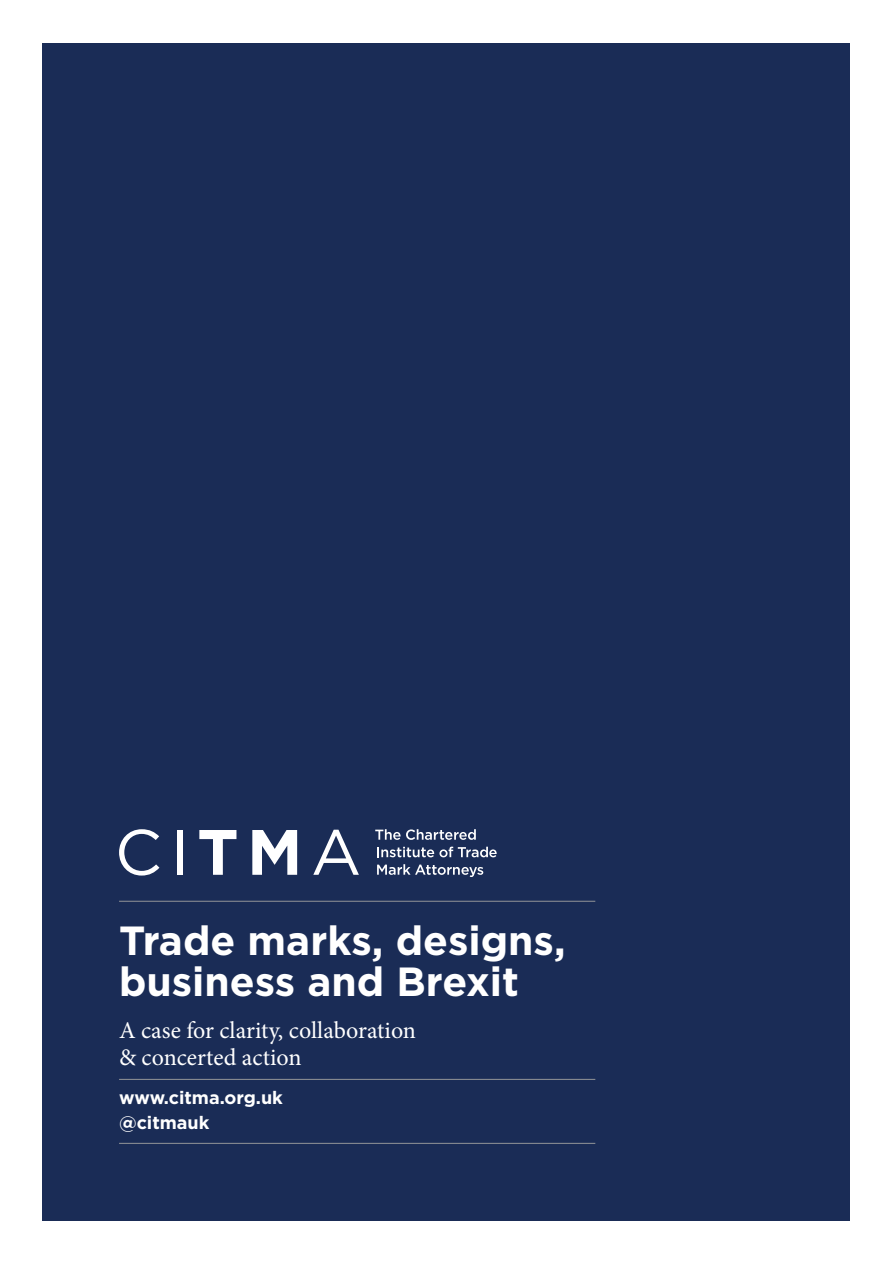
<style>
.page{position:relative;width:893px;height:1263px;background:#fff}
.page>*{position:absolute;margin:0;border:0;box-sizing:border-box;transform-origin:0 0}
.t1{font:700 40.65px/40.7px "Gotham";color:#fff}
.t2{font:24px/27px "Minion Pro";color:#fff}
.t3{font:700 18px/25.5px "Gotham";color:#fff}
</style>
<div class="page">
<div style="left:43px;top:43px;width:807px;height:1177px;background:#1a2c56"></div>
<hr style="left:119px;top:901px;width:476px;height:1px;background:#939598">
<hr style="left:119px;top:1079px;width:476px;height:1px;background:#939598">
<hr style="left:119px;top:1143px;width:476px;height:1px;background:#939598">
<svg style="left:119px;top:829px;width:40px;height:46px"></svg>
<div style="left:177px;top:830px;width:5px;height:45px;background:#fff"></div>
<svg style="left:199px;top:830px;width:37px;height:45px"></svg>
<svg style="left:252px;top:830px;width:45px;height:45px"></svg>
<svg style="left:313px;top:830px;width:46px;height:45px"></svg>
<svg style="left:375px;top:829px;width:101px;height:11px"></svg>
<svg style="left:377px;top:847px;width:120px;height:10px"></svg>
<svg style="left:377px;top:864px;width:106px;height:13px"></svg>
<p class="t1" style="left:119px;top:919px;width:448px">Trade marks, designs, business and Brexit</p>
<p class="t2" style="left:119px;top:1017px;width:298px">A case for clarity, collaboration &amp; concerted action</p>
<p class="t3" style="left:119px;top:1084px;width:165px">www.citma.org.uk @citmauk</p>
</div>
